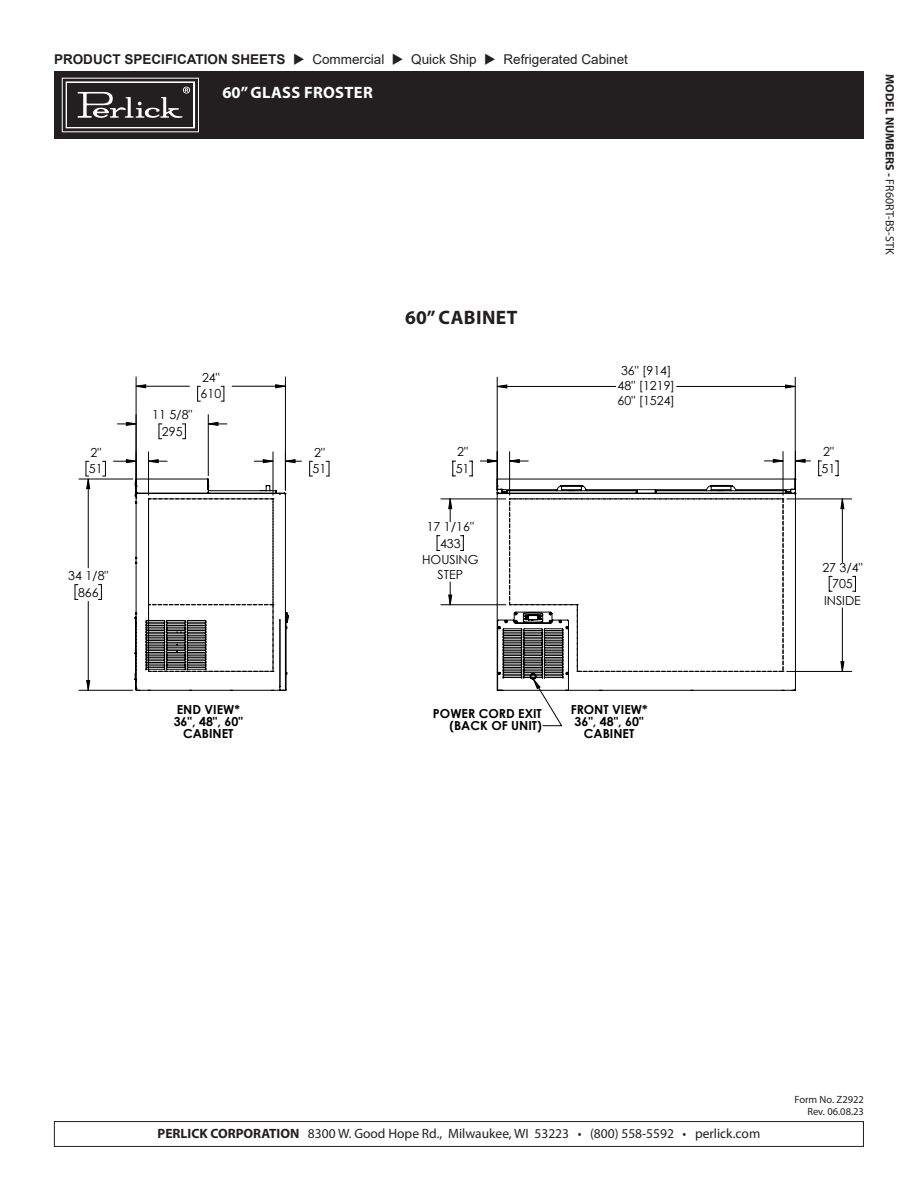
<style>
.page{position:relative;width:918px;height:1188px;background:#fff}
.page>*{position:absolute;margin:0;border:0;box-sizing:border-box;transform-origin:0 0}
.t1{font:700 19.5px "Myriad Pro";letter-spacing:.02em;color:#231f20}
.t2{font:700 16.5px "Myriad Pro";letter-spacing:.02em;color:#fff}
.t3{font:13.5px "Myriad Pro";color:#231f20}
.t4{font:13.5px "Arial";color:#231f20}
.t5{font:12.45px/16.6px "Century Gothic";color:#000}
.t6{font:700 12.45px/12.3px "Century Gothic";color:#000;text-align:center}
.t7{font:700 12px "Myriad Pro";color:#231f20}
.t8{font:10.5px "Myriad Pro";color:#231f20}
.s1{font-weight:700}
.s2{font-weight:400}
</style>
<div class="page">
<hr style="left:273px;top:452px;width:1px;height:43px;background:#000">
<svg style="left:326px;top:461px;width:4px;height:16px"></svg>
<svg style="left:309px;top:461px;width:3px;height:16px"></svg>
<hr style="left:148px;top:452px;width:1px;height:43px;background:#000">
<svg style="left:103px;top:461px;width:3px;height:16px"></svg>
<hr style="left:232px;top:386px;width:53px;height:1px;background:#000">
<hr style="left:136px;top:386px;width:53px;height:1px;background:#000">
<hr style="left:285px;top:377px;width:1px;height:113px;background:#000">
<hr style="left:136px;top:377px;width:1px;height:118px;background:#000">
<svg style="left:221px;top:386px;width:4px;height:16px"></svg>
<svg style="left:197px;top:386px;width:3px;height:16px"></svg>
<hr style="left:208px;top:415px;width:1px;height:61px;background:#000">
<svg style="left:182px;top:424px;width:4px;height:15px"></svg>
<svg style="left:159px;top:424px;width:3px;height:15px"></svg>
<hr style="left:88px;top:479px;width:1px;height:89px;background:#000">
<hr style="left:88px;top:601px;width:1px;height:89px;background:#000">
<hr style="left:79px;top:479px;width:54px;height:1px;background:#000">
<hr style="left:79px;top:690px;width:54px;height:1px;background:#000">
<svg style="left:99px;top:584px;width:3px;height:16px"></svg>
<svg style="left:75px;top:584px;width:3px;height:16px"></svg>
<svg style="left:286px;top:459px;width:15px;height:4px"></svg>
<svg style="left:254px;top:459px;width:20px;height:4px"></svg>
<svg style="left:149px;top:459px;width:18px;height:4px"></svg>
<svg style="left:114px;top:459px;width:23px;height:4px"></svg>
<svg style="left:275px;top:384px;width:11px;height:4px"></svg>
<svg style="left:135px;top:384px;width:11px;height:4px"></svg>
<svg style="left:208px;top:422px;width:19px;height:4px"></svg>
<svg style="left:117px;top:422px;width:20px;height:4px"></svg>
<svg style="left:86px;top:461px;width:4px;height:28px"></svg>
<svg style="left:86px;top:680px;width:4px;height:11px"></svg>
<svg style="left:134px;top:478px;width:154px;height:213px"></svg>
<svg style="left:437px;top:535px;width:3px;height:16px"></svg>
<hr style="left:441px;top:499px;width:65px;height:1px;background:#000">
<hr style="left:441px;top:604px;width:65px;height:1px;background:#000">
<svg style="left:853px;top:576px;width:3px;height:16px"></svg>
<hr style="left:787px;top:499px;width:65px;height:1px;background:#000">
<hr style="left:787px;top:671px;width:65px;height:1px;background:#000">
<hr style="left:497px;top:377px;width:1px;height:113px;background:#000">
<hr style="left:795px;top:377px;width:1px;height:113px;background:#000">
<svg style="left:449px;top:385px;width:395px;height:286px"></svg>
<svg style="left:496px;top:478px;width:300px;height:213px"></svg>
<svg style="left:497px;top:499px;width:287px;height:227px"></svg>
<div style="left:54px;top:1121px;width:810px;height:26px;border:1px solid #231f20"></div>
<div style="left:54px;top:71px;width:810px;height:68px;background:#231f20"></div>
<svg style="left:65px;top:81px;width:131px;height:48px"></svg>
<p class="t4" style="left:54px;top:50px;width:575px"><span class="s1">PRODUCT SPECIFICATION SHEETS</span> ◆ Commercial ◆ Quick Ship ◆ Refrigerated Cabinet</p>
<p class="t2" style="left:222px;top:82px;width:152px">60” GLASS FROSTER</p>
<p class="t5" style="left:152px;top:406px;width:42px;text-align:center">11 5/8"<br>295</p>
<p class="t5" style="left:201px;top:369px;width:22px">24"<br>610</p>
<p class="t5" style="left:89px;top:444px;width:15px">2"<br>51</p>
<p class="t5" style="left:313px;top:444px;width:15px">2"<br>51</p>
<p class="t5" style="left:68px;top:567px;width:42px;text-align:center">34 1/8"<br>866</p>
<p class="t1" style="left:405px;top:304px;width:114px">60” CABINET</p>
<p class="t5" style="left:618px;top:363px;width:59px;line-height:14.9px">36" [914]<br>48" [1219]<br>60" [1524]</p>
<p class="t5" style="left:456px;top:443px;width:15px">2"<br>51</p>
<p class="t5" style="left:822px;top:443px;width:15px">2"<br>51</p>
<p class="t5" style="left:422px;top:518px;width:58px;text-align:center">17 1/16"<br>433<br>HOUSING</p>
<p class="t5" style="left:438px;top:566px;width:27px">STEP</p>
<p class="t5" style="left:822px;top:559px;width:42px;text-align:center">27 3/4"<br>705<br>INSIDE</p>
<p class="t7" style="left:898px;top:74px;width:182px;rotate:90deg">MODEL NUMBERS - <span class="s2">FR60RT-BS-STK</span></p>
<p class="t6" style="left:174px;top:703px;width:71px">END VIEW*<br>36", 48", 60"<br>CABINET</p>
<p class="t6" style="left:433px;top:707px;width:110px;text-align:right">POWER CORD EXIT (BACK OF UNIT)</p>
<p class="t6" style="left:571px;top:703px;width:78px">FRONT VIEW*<br>36", 48", 60"<br>CABINET</p>
<p class="t3" style="left:158px;top:1125px;width:604px"><span class="s1">PERLICK CORPORATION</span> 8300 W. Good Hope Rd., Milwaukee, WI 53223 • (800) 558-5592 • perlick.com</p>
<p class="t8" style="left:795px;top:1093px;width:71px">Form No. Z2922</p>
<p class="t8" style="left:807px;top:1105px;width:58px">Rev. 06.08.23</p>
</div>
